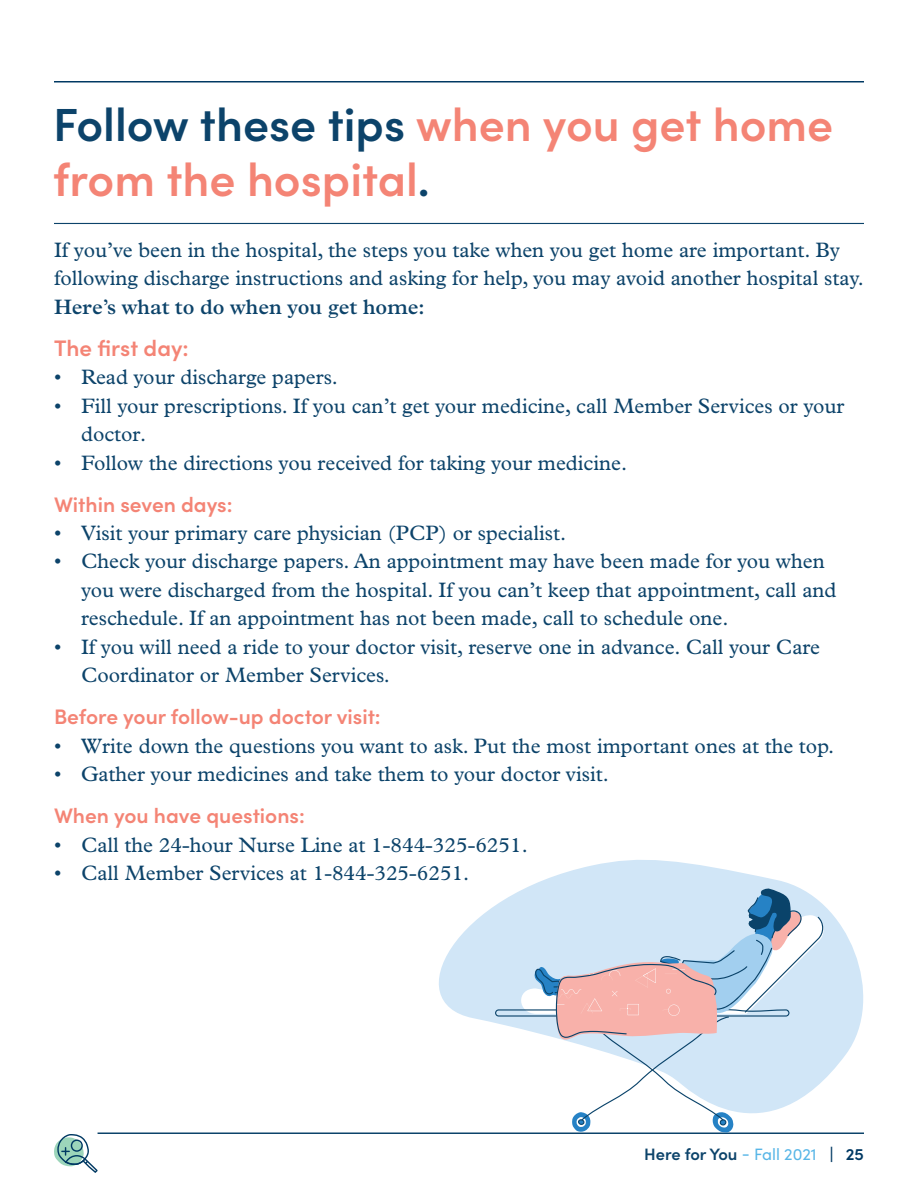
<style>
.page{position:relative;width:918px;height:1188px;background:#fff}
.page>*{position:absolute;margin:0;border:0;box-sizing:border-box;transform-origin:0 0}
.t1{font:600 46.5px/55.8px "Sofia Pro";color:#f48475}
.t2{font:600 22.5px "Sofia Pro";color:#f48475}
.t3{font:21px/28.5px "Plantin MT Pro";color:#0c436a}
.t4{font:600 21px "Sofia Pro";color:#f48475}
.t5{font:600 21px "Plantin MT Pro";color:#0c436a}
.t6{font:600 16.5px "Sofia Pro";letter-spacing:-.005em;color:#0c436a}
.s1{color:#0c436a}
.s2{font-weight:400;color:#58b6e7}
.s3{font-weight:900;color:#003963}
.s4{color:#003963}
</style>
<div class="page">
<hr style="left:98px;top:1132px;width:766px;height:2px;background:#0c436a">
<hr style="left:54px;top:81px;width:810px;height:1px;background:#003963">
<svg style="left:54px;top:1134px;width:44px;height:39px"></svg>
<hr style="left:54px;top:223px;width:810px;height:1px;background:#0c436a">
<svg style="left:397px;top:860px;width:467px;height:273px"></svg>
<svg style="left:495px;top:887px;width:329px;height:246px"></svg>
<h1 class="t1" style="left:53px;top:93px;width:782px"><span class="s1">Follow these tips</span> when you get home from the hospital<span class="s1">.</span></h1>
<p class="t3" style="left:54px;top:235px;width:812px">If you’ve been in the hospital, the steps you take when you get home are important. By following discharge instructions and asking for help, you may avoid another hospital stay.</p>
<p class="t5" style="left:54px;top:294px;width:372px">Here’s what to do when you get home:</p>
<p class="t2" style="left:54px;top:331px;width:136px">The first day:</p>
<p class="t3" style="left:54px;top:363px;width:286px">• Read your discharge papers.</p>
<p class="t3" style="left:81px;top:391px;width:765px;text-indent:-27px">• Fill your prescriptions. If you can’t get your medicine, call Member Services or your doctor.</p>
<p class="t3" style="left:54px;top:448px;width:575px">• Follow the directions you received for taking your medicine.</p>
<p class="t4" style="left:54px;top:488px;width:180px">Within seven days:</p>
<p class="t3" style="left:54px;top:519px;width:514px">• Visit your primary care physician (PCP) or specialist.</p>
<p class="t3" style="left:81px;top:547px;width:757px;text-indent:-27px">• Check your discharge papers. An appointment may have been made for you when you were discharged from the hospital. If you can’t keep that appointment, call and reschedule. If an appointment has not been made, call to schedule one.</p>
<p class="t3" style="left:81px;top:633px;width:741px;text-indent:-27px">• If you will need a ride to your doctor visit, reserve one in advance. Call your Care<br>Coordinator or Member Services.</p>
<p class="t4" style="left:54px;top:701px;width:328px">Before your follow-up doctor visit:</p>
<p class="t3" style="left:54px;top:732px;width:782px">• Write down the questions you want to ask. Put the most important ones at the top.</p>
<p class="t3" style="left:54px;top:760px;width:556px">• Gather your medicines and take them to your doctor visit.</p>
<p class="t4" style="left:54px;top:800px;width:252px">When you have questions:</p>
<p class="t3" style="left:54px;top:831px;width:475px">• Call the 24-hour Nurse Line at 1-844-325-6251.</p>
<p class="t3" style="left:54px;top:859px;width:417px">• Call Member Services at 1-844-325-6251.</p>
<p class="t6" style="left:644px;top:1142px;width:221px">Here for You <span class="s2">- Fall 2021</span> <span class="s3">|</span> <span class="s4">25</span></p>
</div>
